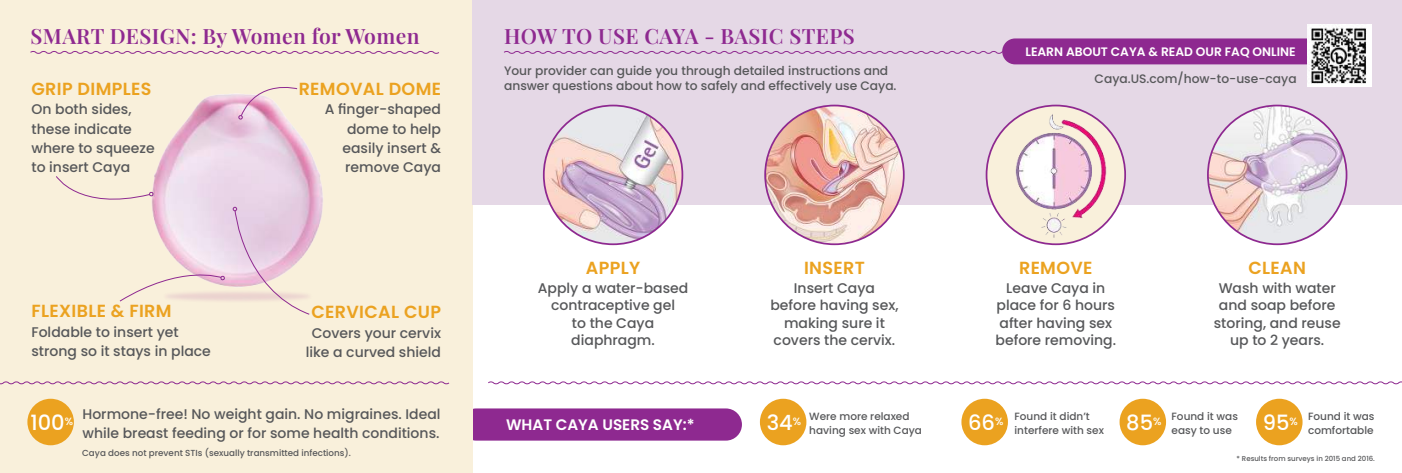
<style>
.page{position:relative;width:1402px;height:473px;background:#fff}
.page>*{position:absolute;margin:0;border:0;box-sizing:border-box;transform-origin:0 0}
.t1{font:600 21px "Playfair Display";letter-spacing:.02em;color:#8e2990}
.t2{font:500 21px "Poppins";color:#fff}
.t3{font:600 17.5px "Poppins";letter-spacing:.02em;color:#eba220}
.t4{font:600 15.22px "Poppins";color:#fff}
.t5{font:500 14px/17.5px "Poppins";color:#57585a;text-align:center}
.t6{font:500 12.25px/14.7px "Poppins";color:#57585a}
.t7{font:600 12.25px "Poppins";color:#fff}
.t8{font:500 10.5px/14px "Poppins";color:#57585a}
.t9{font:500 10.5px "Poppins";color:#fff}
.t10{font:500 8.75px "Poppins";color:#57585a}
.t11{font:500 7px "Poppins";color:#57585a}
</style>
<div class="page">
<div style="left:460px;top:408px;width:282px;height:32px;background:#8e2990;border-radius:16px"></div>
<div style="left:0;top:0;width:473px;height:472px;background:#f9f0db"></div>
<img style="left:152px;top:93px;width:171px;height:208px">
<div style="left:473px;top:0;width:929px;height:205px;background:#e5d8e6"></div>
<svg style="left:504px;top:51px;width:498px;height:3px"></svg>
<svg style="left:30px;top:51px;width:409px;height:3px"></svg>
<svg style="left:488px;top:381px;width:914px;height:4px"></svg>
<svg style="left:0;top:381px;width:450px;height:4px"></svg>
<div style="left:1002px;top:38px;width:320px;height:26px;background:#8e2990;border-radius:13px"></div>
<img style="left:1307px;top:25px;width:64px;height:62px">
<img style="left:544px;top:105px;width:138px;height:139px;border-radius:69px">
<img style="left:765px;top:105px;width:139px;height:139px;border-radius:69px">
<svg style="left:986px;top:105px;width:139px;height:139px"></svg>
<img style="left:998px;top:110px;width:122px;height:132px">
<img style="left:1208px;top:105px;width:138px;height:139px;border-radius:69px">
<div style="left:27px;top:398px;width:47px;height:47px;background:#eba220;border-radius:50%"></div>
<div style="left:760px;top:398px;width:46px;height:47px;background:#eba220;border-radius:50%"></div>
<div style="left:961px;top:398px;width:47px;height:47px;background:#eba220;border-radius:50%"></div>
<div style="left:1119px;top:398px;width:47px;height:47px;background:#eba220;border-radius:50%"></div>
<div style="left:1256px;top:398px;width:46px;height:47px;background:#eba220;border-radius:50%"></div>
<svg style="left:238px;top:87px;width:60px;height:32px"></svg>
<svg style="left:119px;top:263px;width:107px;height:39px"></svg>
<svg style="left:233px;top:207px;width:77px;height:108px"></svg>
<svg style="left:56px;top:175px;width:98px;height:36px"></svg>
<h1 class="t1" style="left:31px;top:27px;width:390px">SMART DESIGN: By Women for Women</h1>
<h1 class="t1" style="left:504px;top:27px;width:352px">HOW TO USE CAYA - BASIC STEPS</h1>
<p class="t3" style="left:32px;top:82px;width:121px">GRIP DIMPLES</p>
<p class="t5" style="left:32px;top:100px;width:125px;line-height:19.2px;text-align:left">On both sides, these indicate where to squeeze to insert Caya</p>
<p class="t3" style="left:32px;top:304px;width:142px">FLEXIBLE &amp; FIRM</p>
<p class="t5" style="left:32px;top:322px;width:181px;line-height:19.2px;text-align:left">Foldable to insert yet strong so it stays in place</p>
<p class="t3" style="left:299px;top:82px;width:144px">REMOVAL DOME</p>
<p class="t5" style="left:325px;top:100px;width:118px;line-height:19.2px;text-align:right">A 昀椀nger-shaped dome to help easily insert &amp; remove Caya</p>
<p class="t3" style="left:311px;top:305px;width:131px">CERVICAL CUP</p>
<p class="t5" style="left:306px;top:323px;width:137px;line-height:19.2px">Covers your cervix like a curved shield</p>
<p class="t6" style="left:504px;top:64px;width:394px">Your provider can guide you through detailed instructions and answer questions about how to safely and effectively use Caya.</p>
<p class="t3" style="left:586px;top:260px;width:56px">APPLY</p>
<p class="t5" style="left:538px;top:279px;width:152px">Apply a water-based contraceptive gel<br>to the Caya diaphragm.</p>
<p class="t3" style="left:804px;top:260px;width:62px">INSERT</p>
<p class="t5" style="left:770px;top:279px;width:130px">Insert Caya before having sex, making sure it covers the cervix.</p>
<p class="t7" style="left:1025px;top:47px;width:272px">LEARN ABOUT CAYA &amp; READ OUR FAQ ONLINE</p>
<p class="t6" style="left:1094px;top:71px;width:204px">Caya.US.com/how-to-use-caya</p>
<p class="t3" style="left:1019px;top:260px;width:75px">REMOVE</p>
<p class="t5" style="left:995px;top:279px;width:122px">Leave Caya in place for 6 hours after having sex before removing.</p>
<p class="t3" style="left:1248px;top:260px;width:59px">CLEAN</p>
<p class="t5" style="left:1214px;top:279px;width:128px">Wash with water and soap before storing, and reuse up to 2 years.</p>
<p class="t5" style="left:82px;top:404px;width:359px;line-height:19.2px;text-align:left">Hormone-free! No weight gain. No migraines. Ideal while breast feeding or for some health conditions.</p>
<p class="t8" style="left:767px;top:409px;width:157px;text-indent:43px">Were more relaxed<br><sup>34</sup> having sex with Caya</p>
<h1 class="t2" style="left:30px;top:410px;width:44px">100<sup>%</sup></h1>
<h1 class="t2" style="left:1126px;top:410px;width:37px">85<sup>%</sup></h1>
<p class="t8" style="left:1171px;top:409px;width:68px">Found it was easy to use</p>
<h1 class="t2" style="left:1263px;top:410px;width:37px">95<sup>%</sup></h1>
<p class="t8" style="left:1308px;top:409px;width:68px">Found it was comfortable</p>
<p class="t9" style="left:793px;top:414px;width:10px">%</p>
<p class="t8" style="left:1014px;top:409px;width:91px">Found it didn’t interfere with sex</p>
<h1 class="t2" style="left:968px;top:410px;width:37px">66<sup>%</sup></h1>
<p class="t4" style="left:506px;top:418px;width:190px">WHAT CAYA USERS SAY:*</p>
<p class="t10" style="left:82px;top:448px;width:270px">Caya does not prevent STIs (sexually transmitted infections).</p>
<p class="t11" style="left:1236px;top:454px;width:140px">* Results from surveys in 2015 and 2016.</p>
</div>
